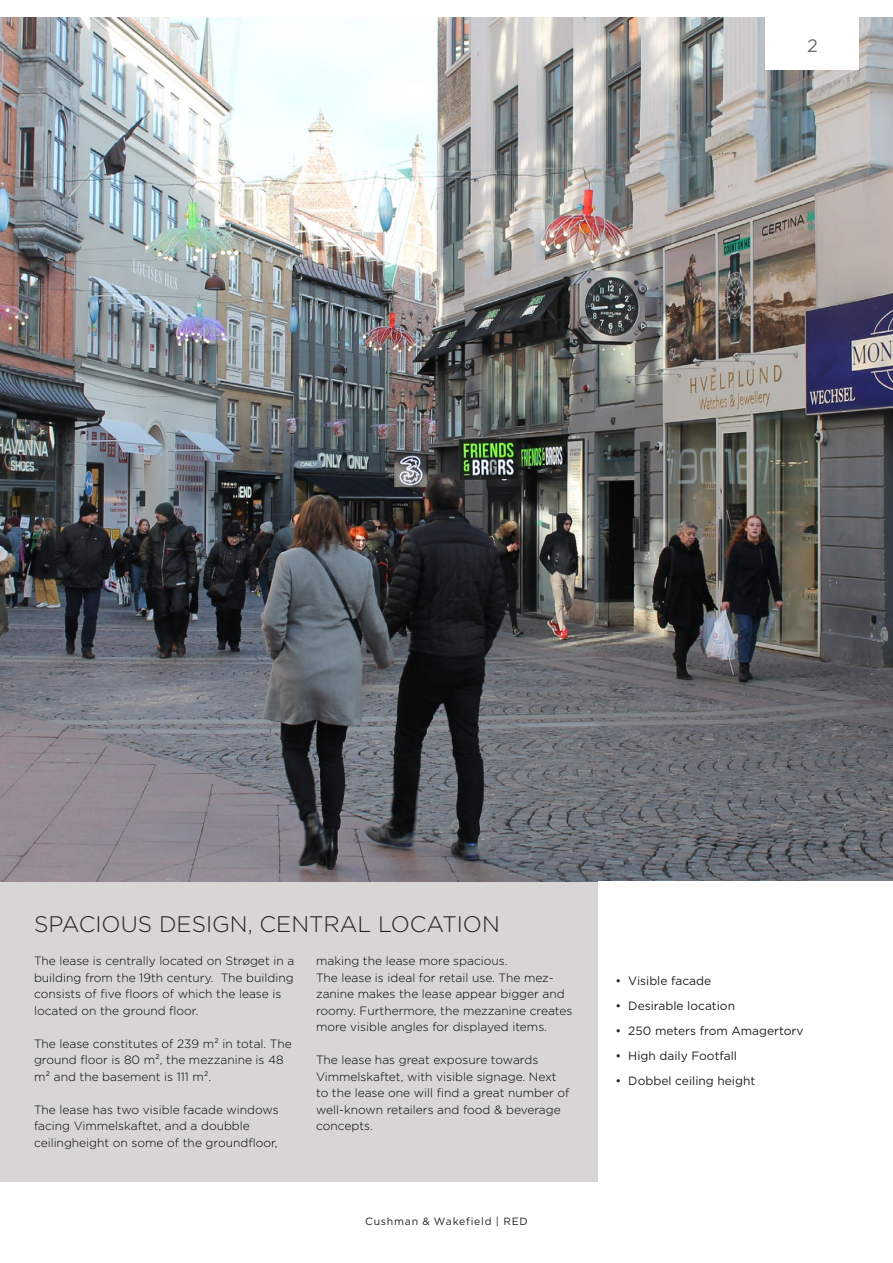
<style>
.page{position:relative;width:893px;height:1263px;background:#fff}
.page>*{position:absolute;margin:0;border:0;box-sizing:border-box;transform-origin:0 0}
.Overskrifter{font:300 22.5px "Gotham";color:#231f20}
.t1{font:18px "Gotham";color:#6a6c6c}
.t2{font:300 12px/16.5px "Gotham";color:#000001}
.t3{font:12px "Gotham";color:#231f20}
.t4{font:10.5px "Gotham";letter-spacing:.07em;color:#231f20}
</style>
<div class="page">
<div style="left:0;top:124px;width:893px;height:1058px;background:#d7d6d5"></div>
<img style="left:0;top:17px;width:893px;height:864px">
<div style="left:598px;top:881px;width:295px;height:301px;background:#fff"></div>
<div style="left:766px;top:0;width:93px;height:70px;background:#fff"></div>
<h2 class="t1" style="left:807px;top:34px;width:12px">2</h2>
<p class="Overskrifter" style="left:34px;top:910px;width:467px">SPACIOUS DESIGN, CENTRAL LOCATION</p>
<p class="t2" style="left:34px;top:953px;width:262px">The lease is centrally located on Strøget in a building from the 19th century. The building consists of five floors of which the lease is located on the ground floor.</p>
<p class="t2" style="left:34px;top:1035px;width:259px">The lease constitutes of 239 m² in total. The ground floor is 80 m², the mezzanine is 48 m² and the basement is 111 m².</p>
<p class="t2" style="left:34px;top:1101px;width:246px">The lease has two visible facade windows facing Vimmelskaftet, and a doubble ceilingheight on some of the groundfloor,</p>
<p class="t2" style="left:316px;top:953px;width:193px">making the lease more spacious.</p>
<p class="t2" style="left:316px;top:969px;width:258px">The lease is ideal for retail use. The mez&shy;zanine makes the lease appear bigger and roomy. Furthermore, the mezzanine creates more visible angles for displayed items.</p>
<p class="t2" style="left:316px;top:1052px;width:255px">The lease has great exposure towards Vimmelskaftet, with visible signage. Next to the lease one will find a great number of well-known retailers and food &amp; beverage concepts.</p>
<p class="t4" style="left:365px;top:1215px;width:164px">Cushman &amp; Wakefield | RED</p>
<p class="t3" style="left:615px;top:973px;width:97px">• Visible facade</p>
<p class="t3" style="left:615px;top:998px;width:121px">• Desirable location</p>
<p class="t3" style="left:615px;top:1023px;width:189px">• 250 meters from Amagertorv</p>
<p class="t3" style="left:615px;top:1048px;width:123px">• High daily Footfall</p>
<p class="t3" style="left:615px;top:1073px;width:141px">• Dobbel ceiling height</p>
</div>
